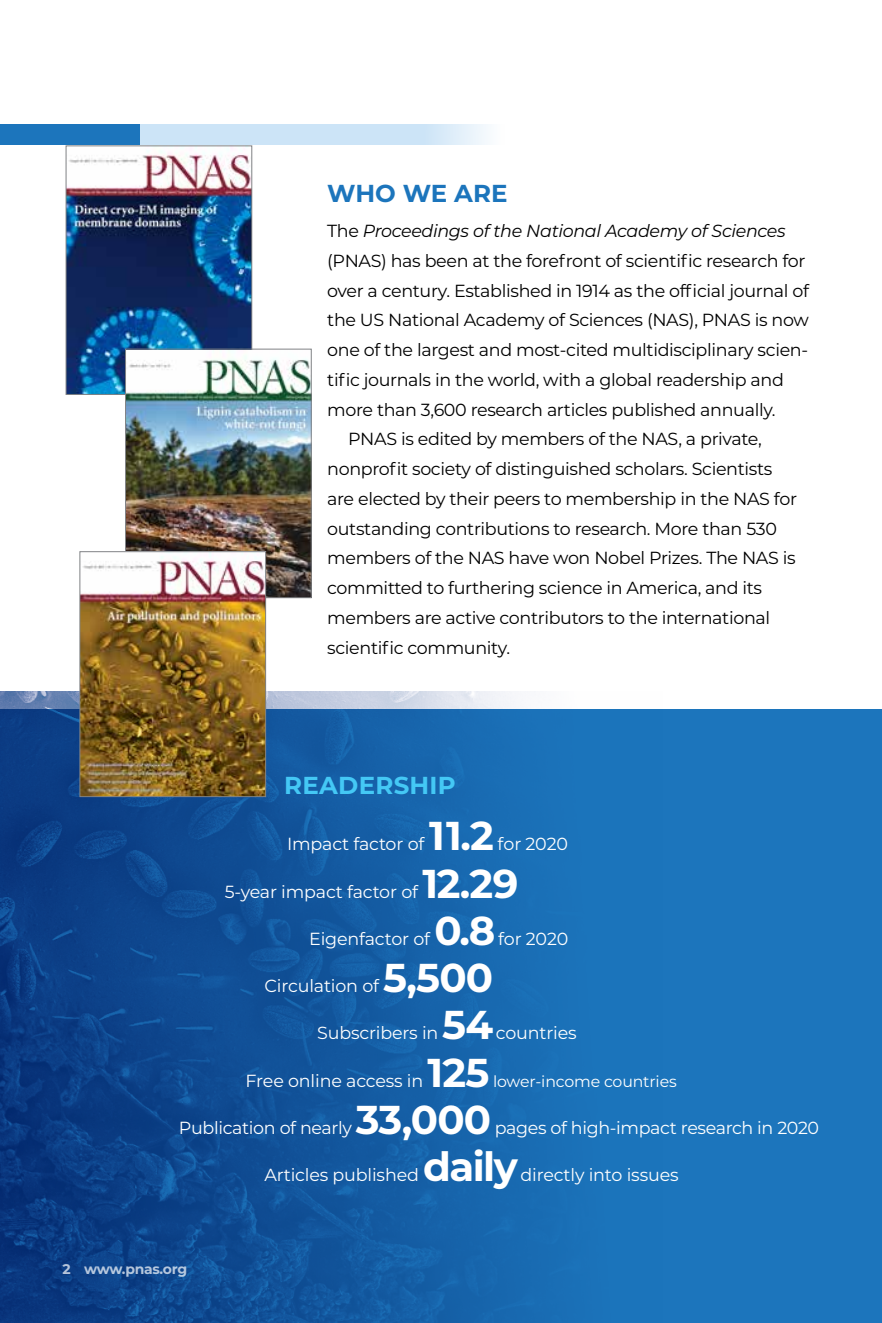
<style>
.page{position:relative;width:882px;height:1323px;background:#fff}
.page>*{position:absolute;margin:0;border:0;box-sizing:border-box;transform-origin:0 0}
.t1{font:700 40.25px "Montserrat";letter-spacing:-.02em;color:#fff}
.t2{font:700 24.5px "Montserrat";letter-spacing:.01em;color:#44c8f5}
.t3{font:700 24.5px "Montserrat";color:#1c75bc}
.t4{font:17.5px "Montserrat";letter-spacing:-.02em;color:#000}
.t5{font:17.5px "Montserrat";letter-spacing:-.01em;color:#fff}
.t6{font:italic 17.5px "Montserrat";letter-spacing:-.02em;color:#000}
.t7{font:15.75px "Montserrat";letter-spacing:-.01em;color:#fff}
.t8{font:700 14px "Montserrat";letter-spacing:-.02em;color:#fff}
.s1{font-style:normal}
</style>
<div class="page">
<div style="left:0;top:710px;width:882px;height:613px;background:#1c75bc"></div>
<img style="left:0;top:692px;width:663px;height:631px">
<img style="left:68px;top:147px;width:182px;height:246px">
<div style="left:66px;top:145px;width:186px;height:250px;border:1px solid #808285"></div>
<img style="left:127px;top:351px;width:183px;height:245px">
<div style="left:125px;top:349px;width:187px;height:249px;border:1px solid #808285"></div>
<img style="left:81px;top:553px;width:183px;height:242px">
<div style="left:79px;top:551px;width:187px;height:246px;border:1px solid #808285"></div>
<div style="left:0;top:124px;width:152px;height:21px;background:#1c75bc"></div>
<svg style="left:140px;top:124px;width:348px;height:21px;background:#cfe5f7"></svg>
<h2 class="t3" style="left:327px;top:176px;width:182px">WHO WE ARE</h2>
<p class="t6" style="left:327px;top:219px;width:460px"><span class="s1">The</span> Proceedings of the National Academy of Sciences</p>
<p class="t4" style="left:327px;top:249px;width:480px">(PNAS) has been at the forefront of scientific research for</p>
<p class="t4" style="left:327px;top:278px;width:483px">over a century. Established in 1914 as the official journal of</p>
<p class="t4" style="left:327px;top:308px;width:483px">the US National Academy of Sciences (NAS), PNAS is now</p>
<p class="t4" style="left:327px;top:338px;width:482px">one of the largest and most-cited multidisciplinary scien-</p>
<p class="t4" style="left:327px;top:368px;width:458px">tific journals in the world, with a global readership and</p>
<p class="t4" style="left:327px;top:397px;width:450px">more than 3,600 research articles published annually.</p>
<p class="t4" style="left:348px;top:427px;width:415px">PNAS is edited by members of the NAS, a private,</p>
<p class="t4" style="left:327px;top:457px;width:447px">nonprofit society of distinguished scholars. Scientists</p>
<p class="t4" style="left:327px;top:487px;width:471px">are elected by their peers to membership in the NAS for</p>
<p class="t4" style="left:327px;top:516px;width:451px">outstanding contributions to research. More than 530</p>
<p class="t4" style="left:327px;top:546px;width:470px">members of the NAS have won Nobel Prizes. The NAS is</p>
<p class="t4" style="left:327px;top:576px;width:436px">committed to furthering science in America, and its</p>
<p class="t4" style="left:327px;top:606px;width:444px">members are active contributors to the international</p>
<p class="t4" style="left:327px;top:635px;width:184px">scientific community.</p>
<h2 class="t2" style="left:284px;top:768px;width:173px">READERSHIP</h2>
<h1 class="t1" style="left:429px;top:807px;width:67px">11.2</h1>
<p class="t5" style="left:287px;top:832px;width:139px">Impact factor of</p>
<p class="t5" style="left:498px;top:832px;width:72px">for 2020</p>
<h1 class="t1" style="left:422px;top:854px;width:98px">12.29</h1>
<p class="t5" style="left:309px;top:927px;width:122px">Eigenfactor of</p>
<p class="t5" style="left:225px;top:879px;width:195px">5-year impact factor of</p>
<h1 class="t1" style="left:434px;top:902px;width:63px">0.8</h1>
<p class="t5" style="left:498px;top:927px;width:71px">for 2020</p>
<h1 class="t1" style="left:383px;top:949px;width:111px">5,500</h1>
<p class="t5" style="left:317px;top:1021px;width:123px">Subscribers in</p>
<p class="t5" style="left:265px;top:974px;width:116px">Circulation of</p>
<h1 class="t1" style="left:442px;top:996px;width:52px">54</h1>
<p class="t5" style="left:496px;top:1021px;width:82px">countries</p>
<h1 class="t1" style="left:428px;top:1043px;width:63px">125</h1>
<p class="t5" style="left:246px;top:1068px;width:179px">Free online access in</p>
<p class="t7" style="left:493px;top:1070px;width:185px">lower-income countries</p>
<h1 class="t1" style="left:356px;top:1091px;width:137px">33,000</h1>
<p class="t5" style="left:179px;top:1116px;width:175px">Publication of nearly</p>
<p class="t5" style="left:495px;top:1116px;width:326px">pages of high-impact research in 2020</p>
<p class="t8" style="left:63px;top:1258px;width:126px">2 www.pnas.org</p>
<h1 class="t1" style="left:423px;top:1138px;width:96px">daily</h1>
<p class="t5" style="left:264px;top:1163px;width:156px">Articles published</p>
<p class="t5" style="left:521px;top:1163px;width:160px">directly into issues</p>
</div>
